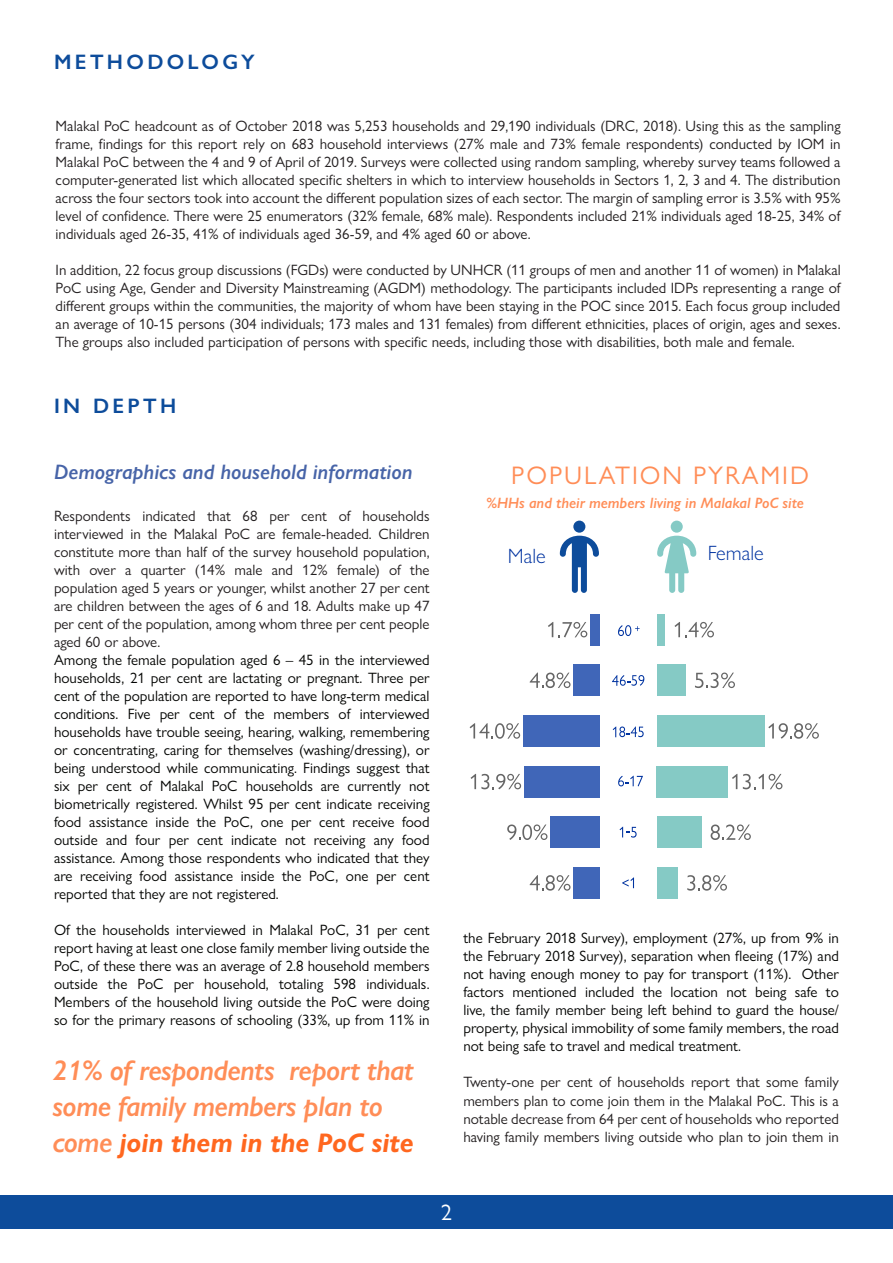
<style>
.page{position:relative;width:893px;height:1263px;background:#fff}
.page>*{position:absolute;margin:0;border:0;box-sizing:border-box;transform-origin:0 0}
.t1{font:italic 600 28.5px/36px "Gill Sans Nova";letter-spacing:-.02em;color:#ff8d57}
.t2{font:italic 700 27px "Gill Sans Nova";color:#ff671f}
.t3{font:25.5px "Gill Sans Nova";letter-spacing:.075em;color:#ff8d57}
.t4{font:22.5px "Gill Sans Nova";color:#fff}
.t5{font:italic 600 21px "Gill Sans Nova";color:#4764a8}
.t6{font:600 21px "Gill Sans Nova";letter-spacing:.16em;color:#0d4c9b}
.t7{font:300 20.7px "Gill Sans Nova";color:#0033a0}
.t8{font:15px/18px "Gill Sans Nova";color:#231f20;text-align:justify}
.t9{font:15px/18px "Gill Sans Nova";color:#040503;text-align:justify}
.t10{font:italic 600 15px "Gill Sans Nova";color:#ff8d57}
.s1{font-weight:600;font-size:28.5px;color:#ff8d57}
</style>
<div class="page">
<div style="left:0;top:1195px;width:893px;height:34px;background:#0d4c9b"></div>
<div style="left:657px;top:867px;width:20px;height:32px;background:#85cac5"></div>
<div style="left:657px;top:816px;width:44px;height:32px;background:#85cac5"></div>
<div style="left:657px;top:766px;width:71px;height:31px;background:#85cac5"></div>
<div style="left:657px;top:715px;width:107px;height:32px;background:#85cac5"></div>
<div style="left:657px;top:664px;width:28px;height:32px;background:#85cac5"></div>
<div style="left:657px;top:614px;width:7px;height:32px;background:#85cac5"></div>
<div style="left:573px;top:867px;width:26px;height:32px;background:#4066b8"></div>
<div style="left:550px;top:816px;width:49px;height:32px;background:#4066b8"></div>
<div style="left:524px;top:766px;width:75px;height:31px;background:#4066b8"></div>
<div style="left:523px;top:715px;width:76px;height:32px;background:#4066b8"></div>
<div style="left:573px;top:664px;width:26px;height:32px;background:#4066b8"></div>
<div style="left:590px;top:614px;width:9px;height:32px;background:#4066b8"></div>
<svg style="left:687px;top:875px;width:40px;height:16px"></svg>
<svg style="left:711px;top:824px;width:40px;height:16px"></svg>
<svg style="left:732px;top:774px;width:5px;height:15px"></svg>
<svg style="left:743px;top:774px;width:39px;height:15px"></svg>
<svg style="left:768px;top:723px;width:51px;height:16px"></svg>
<svg style="left:695px;top:672px;width:40px;height:16px"></svg>
<svg style="left:674px;top:622px;width:40px;height:15px"></svg>
<svg style="left:530px;top:875px;width:40px;height:16px"></svg>
<svg style="left:507px;top:824px;width:40px;height:16px"></svg>
<svg style="left:471px;top:774px;width:50px;height:15px"></svg>
<svg style="left:470px;top:723px;width:50px;height:16px"></svg>
<svg style="left:530px;top:672px;width:40px;height:16px"></svg>
<svg style="left:548px;top:622px;width:39px;height:15px"></svg>
<svg style="left:622px;top:877px;width:12px;height:11px"></svg>
<svg style="left:619px;top:827px;width:18px;height:11px"></svg>
<svg style="left:618px;top:776px;width:25px;height:10px"></svg>
<svg style="left:613px;top:726px;width:31px;height:11px"></svg>
<svg style="left:612px;top:675px;width:32px;height:11px"></svg>
<svg style="left:618px;top:625px;width:22px;height:11px"></svg>
<svg style="left:560px;top:536px;width:39px;height:57px"></svg>
<div style="left:573px;top:521px;width:12px;height:12px;background:#0d4c9b;border-radius:50%"></div>
<svg style="left:657px;top:536px;width:39px;height:57px"></svg>
<div style="left:671px;top:521px;width:12px;height:12px;background:#85cac5;border-radius:50%"></div>
<h3 class="t6" style="left:54px;top:49px;width:202px">METHODOLOGY</h3>
<p class="t8" style="left:56px;top:116px;width:787px">Malakal PoC headcount as of October 2018 was 5,253 households and 29,190 individuals (DRC, 2018). Using this as the sampling frame, findings for this report rely on 683 household interviews (27% male and 73% female respondents) conducted by IOM in Malakal PoC between the 4 and 9 of April of 2019. Surveys were collected using random sampling, whereby survey teams followed a computer-generated list which allocated specific shelters in which to interview households in Sectors 1, 2, 3 and 4. The distribution across the four sectors took into account the different population sizes of each sector. The margin of sampling error is 3.5% with 95% level of confidence. There were 25 enumerators (32% female, 68% male). Respondents included 21% individuals aged 18-25, 34% of individuals aged 26-35, 41% of individuals aged 36-59, and 4% aged 60 or above.</p>
<p class="t8" style="left:56px;top:260px;width:786px">In addition, 22 focus group discussions (FGDs) were conducted by UNHCR (11 groups of men and another 11 of women) in Malakal PoC using Age, Gender and Diversity Mainstreaming (AGDM) methodology. The participants included IDPs representing a range of different groups within the communities, the majority of whom have been staying in the POC since 2015. Each focus group included an average of 10-15 persons (304 individuals; 173 males and 131 females) from different ethnicities, places of origin, ages and sexes.<br>The groups also included participation of persons with specific needs, including those with disabilities, both male and female.</p>
<h3 class="t6" style="left:54px;top:393px;width:124px">IN DEPTH</h3>
<h3 class="t5" style="left:54px;top:459px;width:360px">Demographics and household information</h3>
<p class="t8" style="left:54px;top:506px;width:377px">Respondents indicated that 68 per cent of households interviewed in the Malakal PoC are female-headed. Children constitute more than half of the survey household population, with over a quarter (14% male and 12% female) of the population aged 5 years or younger, whilst another 27 per cent are children between the ages of 6 and 18. Adults make up 47 per cent of the population, among whom three per cent people aged 60 or above.</p>
<p class="t9" style="left:54px;top:650px;width:377px">Among the female population aged 6 – 45 in the interviewed households, 21 per cent are lactating or pregnant. Three per cent of the population are reported to have long-term medical conditions. Five per cent of the members of interviewed households have trouble seeing, hearing, walking, remembering or concentrating, caring for themselves (washing/dressing), or being understood while communicating. Findings suggest that six per cent of Malakal PoC households are currently not biometrically registered. Whilst 95 per cent indicate receiving food assistance inside the PoC, one per cent receive food outside and four per cent indicate not receiving any food assistance. Among those respondents who indicated that they are receiving food assistance inside the PoC, one per cent reported that they are not registered.</p>
<p class="t9" style="left:54px;top:920px;width:377px">Of the households interviewed in Malakal PoC, 31 per cent report having at least one close family member living outside the PoC, of these there was an average of 2.8 household members outside the PoC per household, totaling 598 individuals.<br>Members of the household living outside the PoC were doing so for the primary reasons of schooling (33%, up from 11% in</p>
<p class="t9" style="left:463px;top:929px;width:377px">the February 2018 Survey), employment (27%, up from 9% in the February 2018 Survey), separation when fleeing (17%) and not having enough money to pay for transport (11%). Other factors mentioned included the location not being safe to live, the family member being left behind to guard the house/ property, physical immobility of some family members, the road not being safe to travel and medical treatment.</p>
<p class="t8" style="left:463px;top:1073px;width:377px">Twenty-one per cent of households report that some family members plan to come join them in the Malakal PoC. This is a notable decrease from 64 per cent of households who reported having family members living outside who plan to join them in</p>
<h3 class="t3" style="left:511px;top:459px;width:299px">POPULATION PYRAMID</h3>
<p class="t10" style="left:486px;top:493px;width:319px">%HHs and their members living in Malakal PoC site</p>
<h3 class="t7" style="left:508px;top:543px;width:39px">Male</h3>
<h3 class="t7" style="left:708px;top:541px;width:58px">Female</h3>
<h1 class="t1" style="left:52px;top:1052px;width:363px">21% of respondents report that some family members plan to</h1>
<h2 class="t2" style="left:52px;top:1126px;width:363px"><span class="s1">come</span> join them in the PoC site</h2>
<h3 class="t4" style="left:441px;top:1199px;width:13px">2</h3>
</div>
